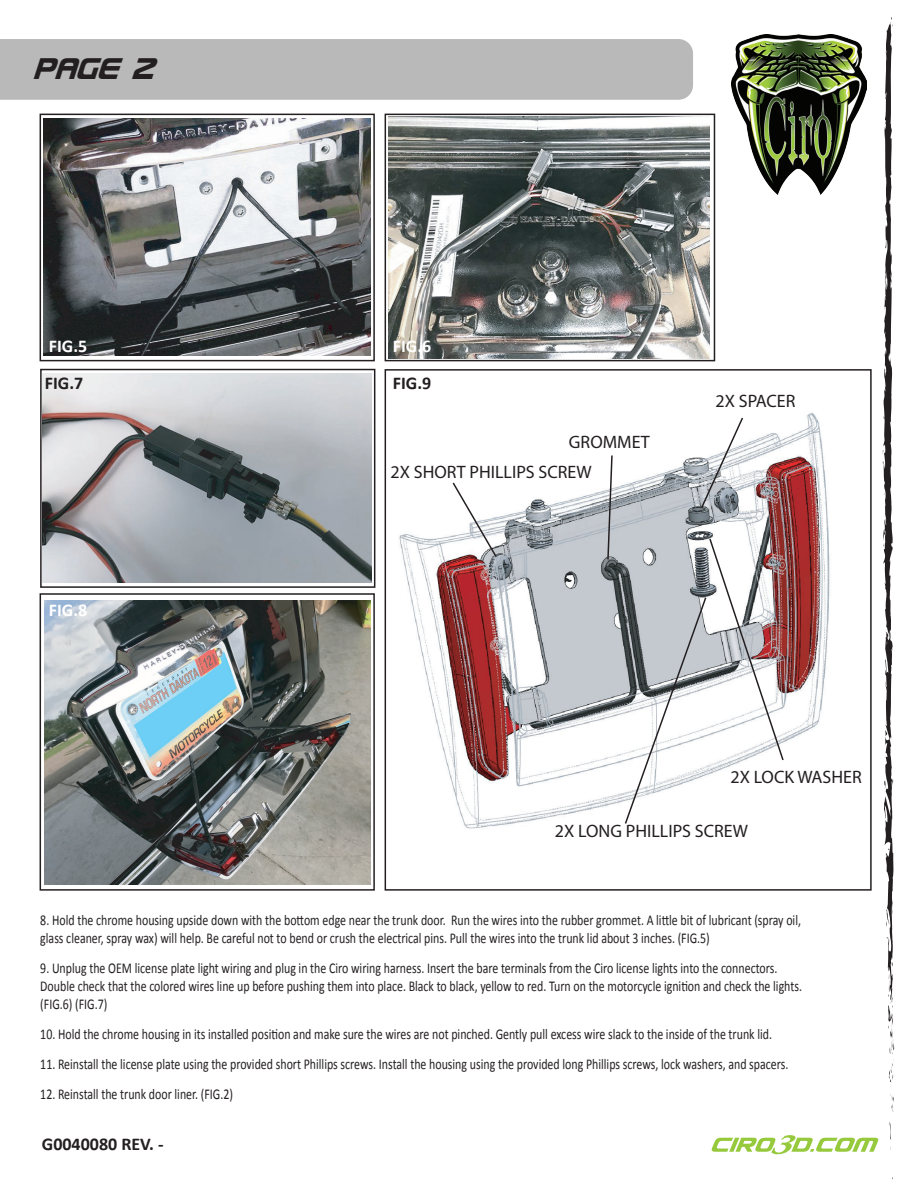
<style>
.page{position:relative;width:918px;height:1188px;background:#fff}
.page>*{position:absolute;margin:0;border:0;box-sizing:border-box;transform-origin:0 0}
.t1{font:italic 36px "Usuzi";color:#231f20;scale:.79 1}
.t2{font:18px "Myriad Pro";color:#231f20}
.t3{font:700 18px "Calibri";color:#231f20}
.t4{font:700 18px "Calibri";color:#fff}
.t5{font:15px/18px "Calibri";color:#231f20;scale:.79 1}
</style>
<div class="page">
<div style="left:385px;top:114px;width:330px;height:247px;border:2px solid #231f20"></div>
<img style="left:44px;top:119px;width:327px;height:237px">
<div style="left:0;top:39px;width:693px;height:61px;background:#bab9b9"></div>
<img style="left:731px;top:35px;width:135px;height:159px">
<svg style="left:889px;top:1121px;width:2px;height:19px"></svg>
<svg style="left:891px;top:1095px;width:3px;height:17px"></svg>
<svg style="left:883px;top:17px;width:11px;height:1066px"></svg>
<svg style="left:712px;top:1135px;width:166px;height:19px"></svg>
<img style="left:375px;top:402px;width:455px;height:443px">
<div style="left:40px;top:114px;width:335px;height:247px;border:2px solid #231f20"></div>
<img style="left:388px;top:117px;width:322px;height:241px">
<div style="left:385px;top:369px;width:487px;height:522px;border:2px solid #231f20"></div>
<img style="left:45px;top:600px;width:326px;height:284px">
<div style="left:40px;top:593px;width:335px;height:298px;border:2px solid #231f20"></div>
<img style="left:43px;top:374px;width:329px;height:209px">
<div style="left:40px;top:369px;width:335px;height:219px;border:2px solid #231f20"></div>
<svg style="left:451px;top:481px;width:47px;height:78px"></svg>
<svg style="left:700px;top:416px;width:44px;height:93px"></svg>
<svg style="left:606px;top:454px;width:7px;height:107px"></svg>
<svg style="left:624px;top:537px;width:161px;height:288px"></svg>
<h1 class="t1" style="left:34px;top:50px;width:154px">PAGE 2</h1>
<p class="t4" style="left:49px;top:335px;width:40px">FIG.5</p>
<p class="t4" style="left:393px;top:335px;width:40px">FIG.6</p>
<p class="t3" style="left:45px;top:371px;width:40px">FIG.7</p>
<p class="t3" style="left:393px;top:371px;width:40px">FIG.9</p>
<p class="t2" style="left:569px;top:431px;width:82px">GROMMET</p>
<p class="t4" style="left:49px;top:598px;width:40px">FIG.8</p>
<p class="t2" style="left:390px;top:461px;width:203px">2X SHORT PHILLIPS SCREW</p>
<p class="t2" style="left:715px;top:390px;width:81px">2X SPACER</p>
<p class="t2" style="left:730px;top:766px;width:133px">2X LOCK WASHER</p>
<p class="t2" style="left:555px;top:820px;width:195px">2X LONG PHILLIPS SCREW</p>
<p class="t5" style="left:40px;top:911px;width:964px">8. Hold the chrome housing upside down with the bottom edge near the trunk door. Run the wires into the rubber grommet. A little bit of lubricant (spray oil, glass cleaner, spray wax) will help. Be careful not to bend or crush the electrical pins. Pull the wires into the trunk lid about 3 inches. (FIG.5)</p>
<p class="t5" style="left:40px;top:959px;width:966px">9. Unplug the OEM license plate light wiring and plug in the Ciro wiring harness. Insert the bare terminals from the Ciro license lights into the connectors.<br>Double check that the colored wires line up before pushing them into place. Black to black, yellow to red. Turn on the motorcycle ignition and check the lights. (FIG.6) (FIG.7)</p>
<p class="t5" style="left:40px;top:1025px;width:928px">10. Hold the chrome housing in its installed position and make sure the wires are not pinched. Gently pull excess wire slack to the inside of the trunk lid.</p>
<p class="t5" style="left:40px;top:1055px;width:948px">11. Reinstall the license plate using the provided short Phillips screws. Install the housing using the provided long Phillips screws, lock washers, and spacers.</p>
<p class="t5" style="left:40px;top:1085px;width:245px">12. Reinstall the trunk door liner. (FIG.2)</p>
<p class="t3" style="left:42px;top:1133px;width:123px">G0040080 REV. -</p>
</div>
